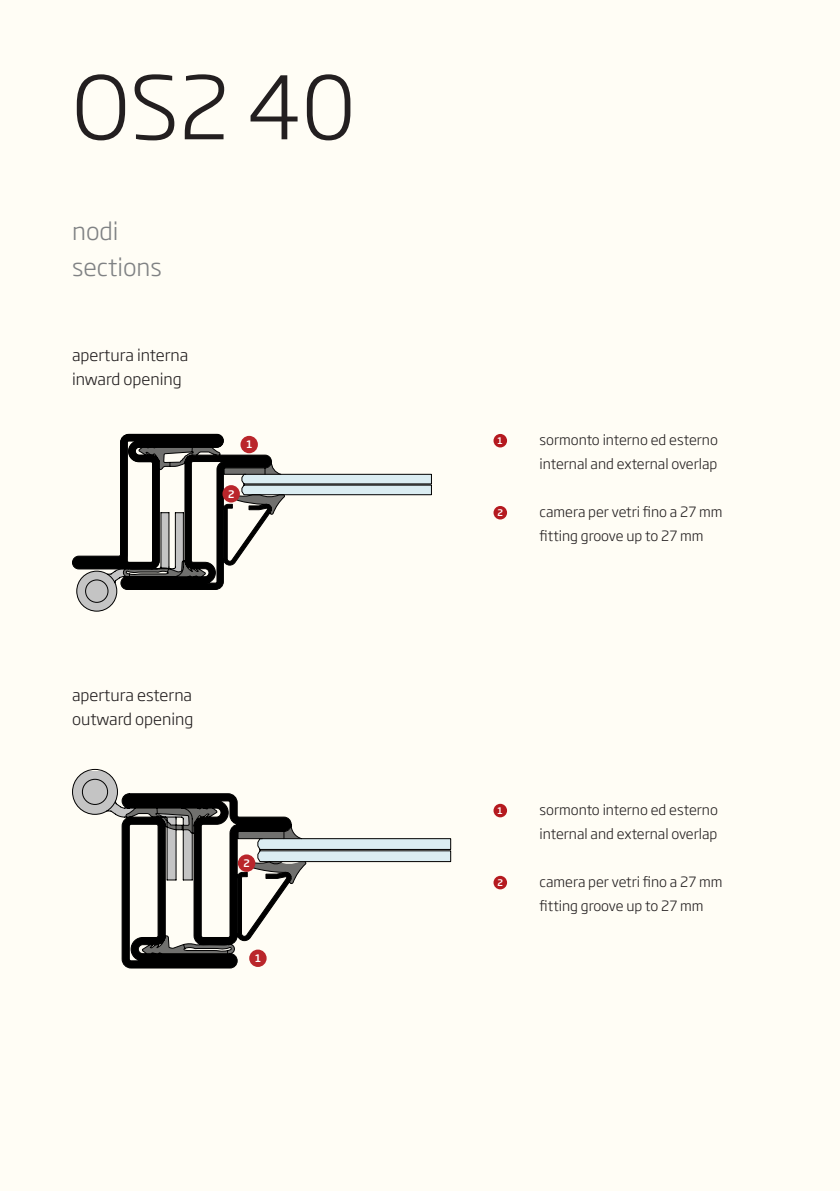
<style>
.page{position:relative;width:840px;height:1191px;background:#fff}
.page>*{position:absolute;margin:0;border:0;box-sizing:border-box;transform-origin:0 0}
.t1{font:300 86px "Soho Gothic Pro";color:#231f20}
.t2{font:300 24px/36px "Soho Gothic Pro";color:#808284}
.t3{font:300 16px/24px "Soho Gothic Pro";color:#231f20}
.t4{font:300 14px/24px "Soho Gothic Pro";color:#231f20}
.t5{font:500 10.2px "Soho Gothic Pro";color:#fff}
.t6{font:500 9px "Soho Gothic Pro";color:#fff}
</style>
<div class="page">
<div style="left:0;top:0;width:839px;height:1191px;background:#fffdf5"></div>
<svg style="left:72px;top:433px;width:360px;height:179px"></svg>
<div style="left:240px;top:436px;width:18px;height:17px;background:#ba262b;border-radius:50%"></div>
<div style="left:222px;top:485px;width:18px;height:17px;background:#ba262b;border-radius:50%"></div>
<div style="left:493px;top:434px;width:14px;height:13px;background:#b51a1f;border-radius:50%"></div>
<div style="left:493px;top:506px;width:14px;height:13px;background:#b51a1f;border-radius:50%"></div>
<svg style="left:72px;top:771px;width:379px;height:197px"></svg>
<div style="left:249px;top:949px;width:17px;height:18px;background:#ba262b;border-radius:50%"></div>
<div style="left:238px;top:854px;width:17px;height:18px;background:#ba262b;border-radius:50%"></div>
<div style="left:493px;top:804px;width:14px;height:13px;background:#b51a1f;border-radius:50%"></div>
<div style="left:493px;top:876px;width:14px;height:13px;background:#b51a1f;border-radius:50%"></div>
<h1 class="t1" style="left:72px;top:72px;width:285px">OS2 40</h1>
<h2 class="t2" style="left:72px;top:215px;width:91px">nodi sections</h2>
<p class="t3" style="left:72px;top:344px;width:118px">apertura interna inward opening</p>
<p class="t5" style="left:246px;top:439px;width:7px">1</p>
<p class="t5" style="left:228px;top:488px;width:8px">2</p>
<p class="t3" style="left:72px;top:684px;width:123px">apertura esterna outward opening</p>
<p class="t5" style="left:243px;top:857px;width:8px">2</p>
<p class="t5" style="left:255px;top:952px;width:7px">1</p>
<p class="t6" style="left:497px;top:435px;width:7px">1</p>
<p class="t6" style="left:497px;top:507px;width:7px">2</p>
<p class="t4" style="left:539px;top:429px;width:180px">sormonto interno ed esterno internal and external overlap</p>
<p class="t4" style="left:539px;top:499px;width:184px">camera per vetri fino a 27 mm fitting groove up to 27 mm</p>
<p class="t6" style="left:497px;top:805px;width:7px">1</p>
<p class="t6" style="left:497px;top:877px;width:7px">2</p>
<p class="t4" style="left:539px;top:799px;width:180px">sormonto interno ed esterno internal and external overlap</p>
<p class="t4" style="left:539px;top:868px;width:184px">camera per vetri fino a 27 mm fitting groove up to 27 mm</p>
</div>
